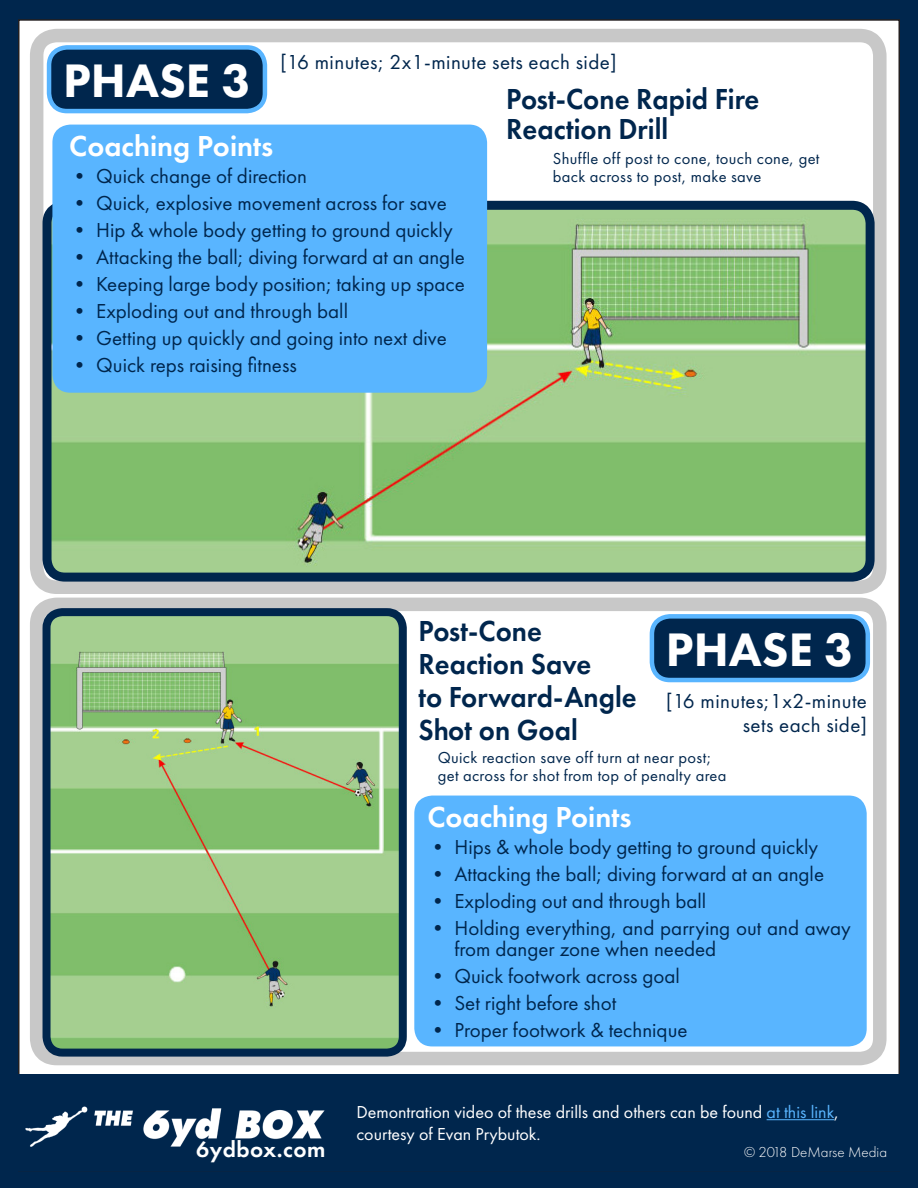
<style>
.page{position:relative;width:918px;height:1188px;background:#00264d}
.page>*{position:absolute;margin:0;border:0;box-sizing:border-box;transform-origin:0 0}
.t1{font:800 48.75px "Futura New";color:#fff}
.t2{font:30px/30px "Futura New Demi";color:#00264d;scale:.95 1}
.t3{font:30px "Futura New Demi";color:#fff}
.t4{font:23.25px "Futura New Demi";letter-spacing:.02em;color:#fff}
.t5{font:21px/21px "Futura New";color:#00264d}
.t6{font:21px "Futura New";letter-spacing:.02em;color:#00264d}
.t7{font:18px "Futura New";color:#fff}
.t8{font:16.5px/18px "Futura New";letter-spacing:.02em;color:#00264d}
.t9{font:300 15px "Futura New";color:#fff}
.s1{color:#59b5ff}
</style>
<div class="page">
<div style="left:19px;top:20px;width:880px;height:1150px;background:#fff"></div>
<div style="left:18px;top:1075px;width:887px;height:96px;background:#00264d"></div>
<img style="left:25px;top:1106px;width:300px;height:40px">
<div style="left:30px;top:29px;width:857px;height:565px;border:14px solid #c8c8c8;border-radius:20px"></div>
<div style="left:30px;top:598px;width:857px;height:467px;border:14px solid #c8c8c8;border-radius:20px"></div>
<div style="left:49px;top:47px;width:216px;height:64px;background:#00264d;border-radius:18px"></div>
<div style="left:47px;top:45px;width:220px;height:68px;border:4px solid #59b5ff;border-radius:18px"></div>
<div style="left:652px;top:616px;width:216px;height:64px;background:#00264d;border-radius:18px"></div>
<div style="left:650px;top:614px;width:220px;height:68px;border:4px solid #59b5ff;border-radius:18px"></div>
<img style="left:53px;top:211px;width:812px;height:361px">
<div style="left:43px;top:201px;width:832px;height:381px;border:9px solid #00264d;border-radius:18px"></div>
<img style="left:47px;top:612px;width:356px;height:441px">
<div style="left:43px;top:608px;width:364px;height:449px;border:8px solid #00264d;border-radius:16px"></div>
<div style="left:52px;top:125px;width:435px;height:268px;background:#59b5ff;border-radius:18px"></div>
<div style="left:414px;top:796px;width:453px;height:250px;background:#59b5ff;border-radius:18px"></div>
<hr style="left:767px;top:1119px;width:67px;height:1px;background:#59b5ff">
<p class="t6" style="left:280px;top:50px;width:338px">[16 minutes; 2x1-minute sets each side]</p>
<p class="t1" style="left:63px;top:49px;width:189px">PHASE 3</p>
<p class="t2" style="left:506px;top:84px;width:268px">Post-Cone Rapid Fire<br>Reaction Drill</p>
<p class="t3" style="left:69px;top:127px;width:206px">Coaching Points</p>
<p class="t5" style="left:69px;top:165px;width:239px">• Quick change of direction</p>
<p class="t5" style="left:69px;top:192px;width:379px">• Quick, explosive movement across for save</p>
<p class="t5" style="left:69px;top:219px;width:385px">• Hip &amp; whole body getting to ground quickly</p>
<p class="t5" style="left:69px;top:246px;width:397px">• Attacking the ball; diving forward at an angle</p>
<p class="t5" style="left:69px;top:273px;width:397px">• Keeping large body position; taking up space</p>
<p class="t5" style="left:69px;top:300px;width:280px">• Exploding out and through ball</p>
<p class="t5" style="left:69px;top:327px;width:379px">• Getting up quickly and going into next dive</p>
<p class="t5" style="left:69px;top:354px;width:229px">• Quick reps raising fitness</p>
<p class="t8" style="left:553px;top:149px;width:268px">Shuffle off post to cone, touch cone, get back across to post, make save</p>
<p class="t2" style="left:418px;top:616px;width:131px">Post-Cone</p>
<p class="t2" style="left:418px;top:649px;width:184px">Reaction Save</p>
<p class="t2" style="left:418px;top:682px;width:231px">to Forward-Angle</p>
<p class="t2" style="left:418px;top:715px;width:169px">Shot on Goal</p>
<p class="t1" style="left:666px;top:618px;width:189px">PHASE 3</p>
<p class="t6" style="left:666px;top:688px;width:202px">[16 minutes;1x2-minute</p>
<p class="t6" style="left:743px;top:712px;width:126px">sets each side]</p>
<p class="t8" style="left:438px;top:748px;width:275px">Quick reaction save off turn at near post;</p>
<p class="t8" style="left:438px;top:766px;width:290px">get across for shot from top of penalty area</p>
<p class="t4" style="left:196px;top:1135px;width:131px">6ydbox.com</p>
<p class="t3" style="left:427px;top:798px;width:206px">Coaching Points</p>
<p class="t5" style="left:427px;top:836px;width:392px">• Hips &amp; whole body getting to ground quickly</p>
<p class="t5" style="left:427px;top:863px;width:398px">• Attacking the ball; diving forward at an angle</p>
<p class="t5" style="left:427px;top:890px;width:280px">• Exploding out and through ball</p>
<p class="t5" style="left:454px;top:917px;width:398px;text-indent:-27px">• Holding everything, and parrying out and away from danger zone when needed</p>
<p class="t5" style="left:427px;top:965px;width:254px">• Quick footwork across goal</p>
<p class="t5" style="left:427px;top:992px;width:190px">• Set right before shot</p>
<p class="t5" style="left:427px;top:1019px;width:262px">• Proper footwork &amp; technique</p>
<p class="t7" style="left:356px;top:1101px;width:484px">Demontration video of these drills and others can be found <span class="s1">at this link</span>,</p>
<p class="t7" style="left:356px;top:1123px;width:186px">courtesy of Evan Prybutok.</p>
<p class="t9" style="left:744px;top:1143px;width:145px">© 2018 DeMarse Media</p>
</div>
